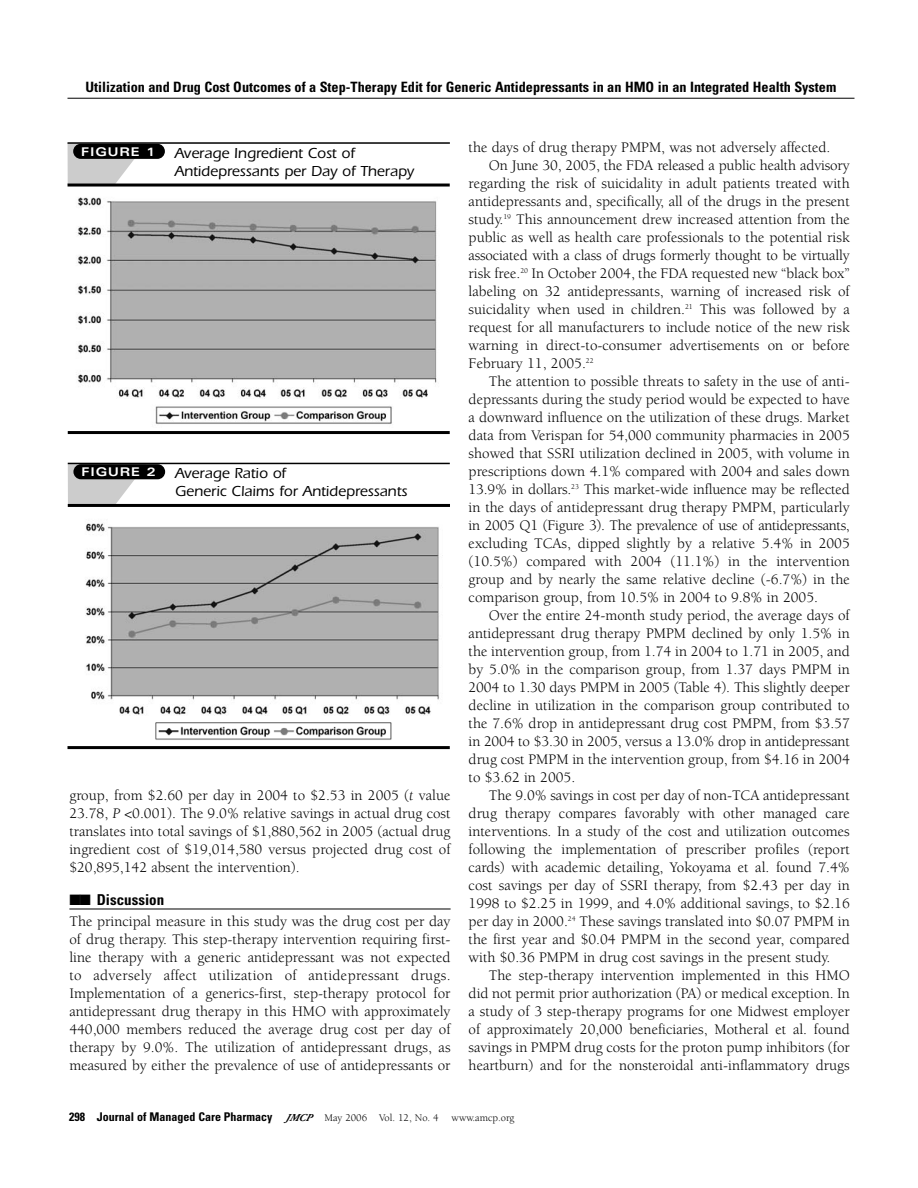
<style>
.page{position:relative;width:918px;height:1188px;background:#fff}
.page>*{position:absolute;margin:0;border:0;box-sizing:border-box;transform-origin:0 0}
.t1{font:15px/18px "Berkeley";color:#000;text-align:justify}
.t2{font:500 15px/18px "Itc Eras";color:#000}
.t3{font:15px "Berkeley";letter-spacing:-.02em;color:#000}
.t4{font:700 condensed 15px "Univers";color:#000}
.t5{font:700 condensed 14.25px "Univers";color:#000}
.t6{font:700 condensed 12px "Univers";color:#000}
.t7{font:700 expanded 12px "Univers";letter-spacing:.075em;color:#fff}
.s1{font-family:"Adobe Garamond";font-style:italic;font-stretch:normal;font-size:10.5px}
.s2{font-family:"Berkeley";font-weight:400;font-stretch:normal;font-size:10.5px}
.s3{font-style:italic}
</style>
<div class="page">
<hr style="left:68px;top:98px;width:787px;height:1px;background:#000">
<hr style="left:69px;top:909px;width:382px;height:1px;background:#000">
<svg style="left:68px;top:144px;width:78px;height:40px"></svg>
<div style="left:73px;top:144px;width:92px;height:15px;background:#000;border-radius:8px"></div>
<hr style="left:68px;top:142px;width:382px;height:2px;background:#000">
<hr style="left:68px;top:184px;width:382px;height:3px;background:#000">
<img style="left:77px;top:197px;width:360px;height:227px">
<hr style="left:68px;top:431px;width:382px;height:3px;background:#000">
<svg style="left:68px;top:464px;width:78px;height:40px"></svg>
<div style="left:73px;top:464px;width:92px;height:15px;background:#000;border-radius:8px"></div>
<hr style="left:68px;top:463px;width:382px;height:1px;background:#000">
<hr style="left:68px;top:504px;width:382px;height:3px;background:#000">
<img style="left:85px;top:523px;width:358px;height:193px">
<hr style="left:68px;top:746px;width:382px;height:3px;background:#000">
<img style="left:155px;top:722px;width:237px;height:18px">
<p class="t5" style="left:86px;top:82px;width:752px">Utilization and Drug Cost Outcomes of a Step-Therapy Edit for Generic Antidepressants in an HMO in an Integrated Health System</p>
<p class="t1" style="left:469px;top:140px;width:363px">the days of drug therapy PMPM, was not adversely affected.</p>
<p class="t1" style="left:489px;top:158px;width:362px">On June 30, 2005, the FDA released a public health advisory</p>
<p class="t1" style="left:469px;top:176px;width:383px">regarding the risk of suicidality in adult patients treated with</p>
<p class="t1" style="left:469px;top:194px;width:383px">antidepressants and, specifically, all of the drugs in the present</p>
<p class="t1" style="left:469px;top:212px;width:383px">study.<sup>19</sup> This announcement drew increased attention from the</p>
<p class="t1" style="left:469px;top:230px;width:383px">public as well as health care professionals to the potential risk</p>
<p class="t1" style="left:469px;top:248px;width:383px">associated with a class of drugs formerly thought to be virtually</p>
<p class="t1" style="left:469px;top:266px;width:383px">risk free.<sup>20</sup> In October 2004, the FDA requested new “black box”</p>
<p class="t1" style="left:469px;top:284px;width:383px">labeling on 32 antidepressants, warning of increased risk of</p>
<p class="t1" style="left:469px;top:302px;width:383px">suicidality when used in children.<sup>21</sup> This was followed by a</p>
<p class="t1" style="left:469px;top:320px;width:383px">request for all manufacturers to include notice of the new risk</p>
<p class="t1" style="left:469px;top:338px;width:383px">warning in direct-to-consumer advertisements on or before</p>
<p class="t1" style="left:469px;top:356px;width:127px">February 11, 2005.<sup>22</sup></p>
<p class="t1" style="left:489px;top:374px;width:362px">The attention to possible threats to safety in the use of anti-</p>
<p class="t1" style="left:469px;top:392px;width:383px">depressants during the study period would be expected to have</p>
<p class="t1" style="left:469px;top:410px;width:383px">a downward influence on the utilization of these drugs. Market</p>
<p class="t1" style="left:469px;top:428px;width:383px">data from Verispan for 54,000 community pharmacies in 2005</p>
<p class="t1" style="left:469px;top:446px;width:383px">showed that SSRI utilization declined in 2005, with volume in</p>
<p class="t1" style="left:469px;top:464px;width:383px">prescriptions down 4.1% compared with 2004 and sales down</p>
<p class="t1" style="left:469px;top:482px;width:383px">13.9% in dollars.<sup>23</sup> This market-wide influence may be reflected</p>
<p class="t1" style="left:469px;top:500px;width:383px">in the days of antidepressant drug therapy PMPM, particularly</p>
<p class="t3" style="left:469px;top:520px;width:383px">in 2005 Q1 (Figure 3). The prevalence of use of antidepressants,</p>
<p class="t1" style="left:469px;top:536px;width:383px">excluding TCAs, dipped slightly by a relative 5.4% in 2005</p>
<p class="t1" style="left:469px;top:554px;width:383px">(10.5%) compared with 2004 (11.1%) in the intervention</p>
<p class="t1" style="left:469px;top:572px;width:383px">group and by nearly the same relative decline (-6.7%) in the</p>
<p class="t1" style="left:469px;top:590px;width:351px">comparison group, from 10.5% in 2004 to 9.8% in 2005.</p>
<p class="t1" style="left:489px;top:608px;width:362px">Over the entire 24-month study period, the average days of</p>
<p class="t1" style="left:469px;top:626px;width:383px">antidepressant drug therapy PMPM declined by only 1.5% in</p>
<p class="t1" style="left:469px;top:644px;width:383px">the intervention group, from 1.74 in 2004 to 1.71 in 2005, and</p>
<p class="t1" style="left:469px;top:662px;width:383px">by 5.0% in the comparison group, from 1.37 days PMPM in</p>
<p class="t1" style="left:469px;top:680px;width:383px">2004 to 1.30 days PMPM in 2005 (Table 4). This slightly deeper</p>
<p class="t1" style="left:469px;top:698px;width:383px">decline in utilization in the comparison group contributed to</p>
<p class="t1" style="left:469px;top:716px;width:383px">the 7.6% drop in antidepressant drug cost PMPM, from $3.57</p>
<p class="t1" style="left:469px;top:734px;width:383px">in 2004 to $3.30 in 2005, versus a 13.0% drop in antidepressant</p>
<p class="t1" style="left:469px;top:752px;width:383px">drug cost PMPM in the intervention group, from $4.16 in 2004</p>
<p class="t1" style="left:469px;top:770px;width:108px">to $3.62 in 2005.</p>
<p class="t1" style="left:489px;top:788px;width:362px">The 9.0% savings in cost per day of non-TCA antidepressant</p>
<p class="t1" style="left:469px;top:806px;width:383px">drug therapy compares favorably with other managed care</p>
<p class="t1" style="left:469px;top:824px;width:383px">interventions. In a study of the cost and utilization outcomes</p>
<p class="t1" style="left:469px;top:842px;width:383px">following the implementation of prescriber profiles (report</p>
<p class="t1" style="left:469px;top:860px;width:383px">cards) with academic detailing, Yokoyama et al. found 7.4%</p>
<p class="t1" style="left:469px;top:878px;width:383px">cost savings per day of SSRI therapy, from $2.43 per day in</p>
<p class="t1" style="left:469px;top:896px;width:383px">1998 to $2.25 in 1999, and 4.0% additional savings, to $2.16</p>
<p class="t1" style="left:469px;top:914px;width:383px">per day in 2000.<sup>24</sup> These savings translated into $0.07 PMPM in</p>
<p class="t1" style="left:469px;top:932px;width:383px">the first year and $0.04 PMPM in the second year, compared</p>
<p class="t1" style="left:469px;top:950px;width:363px">with $0.36 PMPM in drug cost savings in the present study.</p>
<p class="t1" style="left:489px;top:968px;width:362px">The step-therapy intervention implemented in this HMO</p>
<p class="t1" style="left:469px;top:986px;width:383px">did not permit prior authorization (PA) or medical exception. In</p>
<p class="t1" style="left:469px;top:1004px;width:383px">a study of 3 step-therapy programs for one Midwest employer</p>
<p class="t1" style="left:469px;top:1022px;width:383px">of approximately 20,000 beneficiaries, Motheral et al. found</p>
<p class="t1" style="left:469px;top:1040px;width:383px">savings in PMPM drug costs for the proton pump inhibitors (for</p>
<p class="t1" style="left:469px;top:1058px;width:383px">heartburn) and for the nonsteroidal anti-inflammatory drugs</p>
<p class="t6" style="left:69px;top:1112px;width:447px">298 Journal of Managed Care Pharmacy <span class="s1">JMCP</span> <span class="s2">May 2006 Vol. 12, No. 4 www.amcp.org</span></p>
<p class="t7" style="left:81px;top:147px;width:76px">FIGURE 1</p>
<p class="t2" style="left:175px;top:145px;width:241px">Average Ingredient Cost of<br>Antidepressants per Day of Therapy</p>
<p class="t7" style="left:81px;top:467px;width:76px">FIGURE 2</p>
<p class="t2" style="left:175px;top:466px;width:234px">Average Ratio of<br>Generic Claims for Antidepressants</p>
<p class="t1" style="left:69px;top:787px;width:383px">group, from $2.60 per day in 2004 to $2.53 in 2005 (<span class="s3">t</span> value 23.78, <span class="s3">P</span> &lt;0.001). The 9.0% relative savings in actual drug cost translates into total savings of $1,880,562 in 2005 (actual drug ingredient cost of $19,014,580 versus projected drug cost of $20,895,142 absent the intervention).</p>
<p class="t4" style="left:69px;top:894px;width:96px">■■ Discussion</p>
<p class="t1" style="left:69px;top:913px;width:383px">The principal measure in this study was the drug cost per day of drug therapy. This step-therapy intervention requiring first&shy;line therapy with a generic antidepressant was not expected to adversely affect utilization of antidepressant drugs.<br>Implementation of a generics-first, step-therapy protocol for antidepressant drug therapy in this HMO with approximately 440,000 members reduced the average drug cost per day of therapy by 9.0%. The utilization of antidepressant drugs, as measured by either the prevalence of use of antidepressants or</p>
</div>
